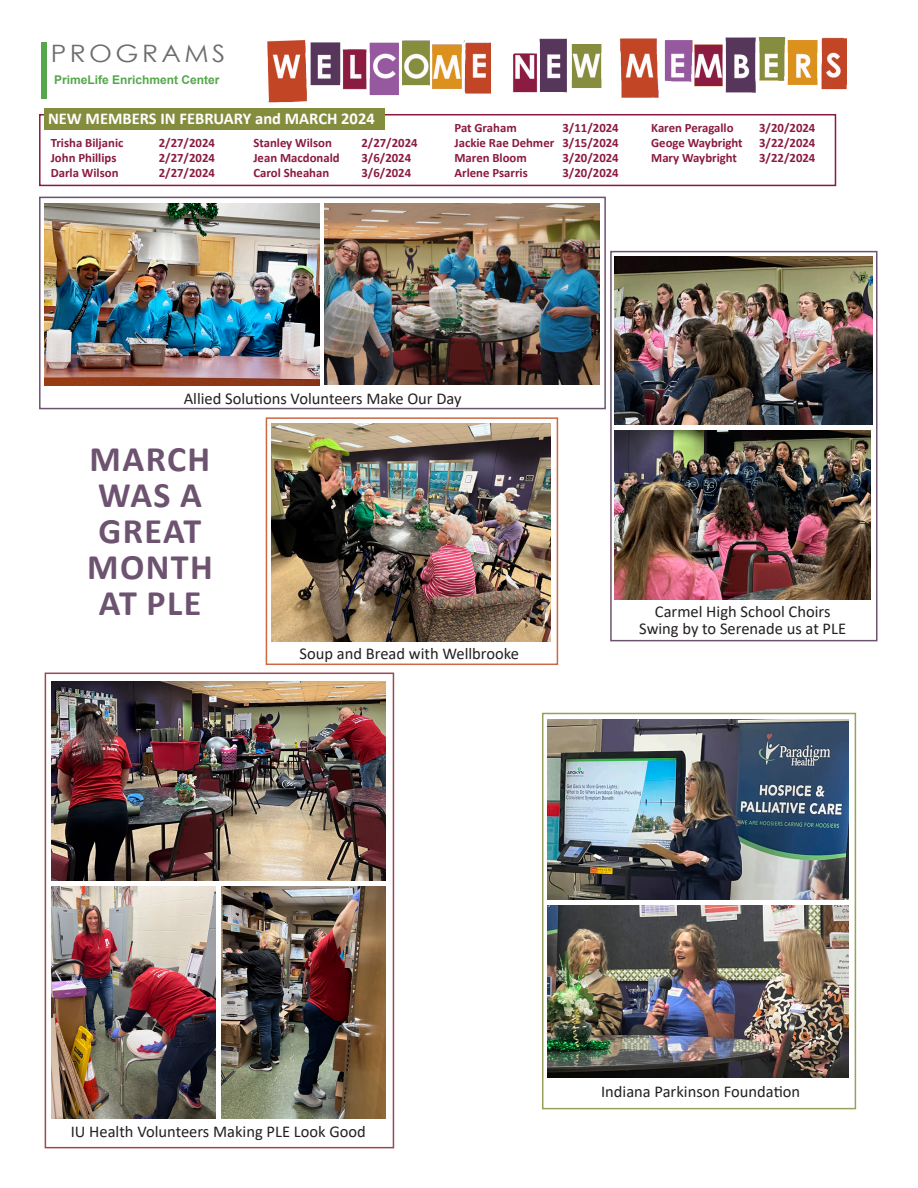
<style>
.page{position:relative;width:918px;height:1188px;background:#fff}
.page>*{position:absolute;margin:0;border:0;box-sizing:border-box;transform-origin:0 0}
.t1{font:700 36px/36px "Calibri";letter-spacing:.04em;color:#6d5370;text-align:center}
.t2{font:24px "Century Gothic";letter-spacing:.13em;color:#6c6d70;scale:1.1 1}
.t3{font:16.5px/16.5px "Calibri";color:#231f20;text-align:center}
.t4{font:700 16.5px "Calibri";color:#fff}
.t5{font:700 12.75px "Calibri";color:#8b1a3f}
.t6{font:700 12px "Arial";color:#55a74c}
</style>
<div class="page">
<div style="left:41px;top:42px;width:6px;height:57px;background:#55a74c"></div>
<div style="left:39px;top:114px;width:797px;height:72px;background:#fff;border:2px solid #8b1a3f"></div>
<img style="left:267px;top:37px;width:580px;height:77px">
<div style="left:44px;top:108px;width:340px;height:22px;background:#848d3e"></div>
<img style="left:45px;top:204px;width:274px;height:182px">
<img style="left:615px;top:431px;width:256px;height:168px">
<img style="left:615px;top:256px;width:257px;height:169px">
<img style="left:272px;top:423px;width:279px;height:218px">
<img style="left:548px;top:906px;width:301px;height:172px">
<img style="left:548px;top:719px;width:301px;height:181px">
<img style="left:325px;top:203px;width:274px;height:182px">
<img style="left:51px;top:681px;width:335px;height:199px">
<img style="left:51px;top:887px;width:164px;height:232px">
<img style="left:221px;top:887px;width:165px;height:232px">
<div style="left:39px;top:197px;width:567px;height:212px;border:2px solid #6d5370"></div>
<div style="left:610px;top:251px;width:268px;height:390px;border:2px solid #6d5370"></div>
<div style="left:266px;top:417px;width:292px;height:248px;border:2px solid #cd6841"></div>
<div style="left:45px;top:673px;width:349px;height:475px;border:2px solid #9c4756"></div>
<div style="left:542px;top:713px;width:314px;height:396px;border:2px solid #9a9f5c"></div>
<p class="t2" style="left:51px;top:36px;width:160px">PROGRAMS</p>
<p class="t6" style="left:54px;top:71px;width:167px">PrimeLife Enrichment Center</p>
<p class="t4" style="left:48px;top:107px;width:328px">NEW MEMBERS IN FEBRUARY and MARCH 2024</p>
<p class="t5" style="left:51px;top:133px;width:74px">Trisha Biljanic</p>
<p class="t5" style="left:159px;top:133px;width:58px">2/27/2024</p>
<p class="t5" style="left:51px;top:148px;width:67px">John Phillips</p>
<p class="t5" style="left:159px;top:148px;width:58px">2/27/2024</p>
<p class="t5" style="left:51px;top:163px;width:69px">Darla Wilson</p>
<p class="t5" style="left:159px;top:163px;width:58px">2/27/2024</p>
<p class="t5" style="left:253px;top:134px;width:80px">Stanley Wilson</p>
<p class="t5" style="left:361px;top:134px;width:58px">2/27/2024</p>
<p class="t5" style="left:253px;top:149px;width:88px">Jean Macdonald</p>
<p class="t5" style="left:361px;top:149px;width:51px">3/6/2024</p>
<p class="t5" style="left:253px;top:164px;width:77px">Carol Sheahan</p>
<p class="t5" style="left:361px;top:164px;width:51px">3/6/2024</p>
<p class="t5" style="left:455px;top:119px;width:64px">Pat Graham</p>
<p class="t5" style="left:563px;top:119px;width:58px">3/11/2024</p>
<p class="t5" style="left:455px;top:134px;width:166px">Jackie Rae Dehmer 3/15/2024</p>
<p class="t5" style="left:455px;top:149px;width:74px">Maren Bloom</p>
<p class="t5" style="left:563px;top:149px;width:58px">3/20/2024</p>
<p class="t5" style="left:455px;top:164px;width:75px">Arlene Psarris</p>
<p class="t5" style="left:563px;top:164px;width:58px">3/20/2024</p>
<p class="t5" style="left:651px;top:119px;width:84px">Karen Peragallo</p>
<p class="t5" style="left:759px;top:119px;width:58px">3/20/2024</p>
<p class="t5" style="left:651px;top:134px;width:93px">Geoge Waybright</p>
<p class="t5" style="left:759px;top:134px;width:58px">3/22/2024</p>
<p class="t5" style="left:651px;top:149px;width:87px">Mary Waybright</p>
<p class="t5" style="left:759px;top:149px;width:58px">3/22/2024</p>
<p class="t3" style="left:184px;top:390px;width:279px">Allied Solutions Volunteers Make Our Day</p>
<p class="t1" style="left:87px;top:441px;width:127px">MARCH<br>WAS A<br>GREAT<br>MONTH<br>AT PLE</p>
<p class="t3" style="left:300px;top:645px;width:221px">Soup and Bread with Wellbrooke</p>
<p class="t3" style="left:639px;top:603px;width:208px">Carmel High School Choirs<br>Swing by to Serenade us at PLE</p>
<p class="t3" style="left:71px;top:1122px;width:297px">IU Health Volunteers Making PLE Look Good</p>
<p class="t3" style="left:601px;top:1083px;width:201px">Indiana Parkinson Foundation</p>
</div>
